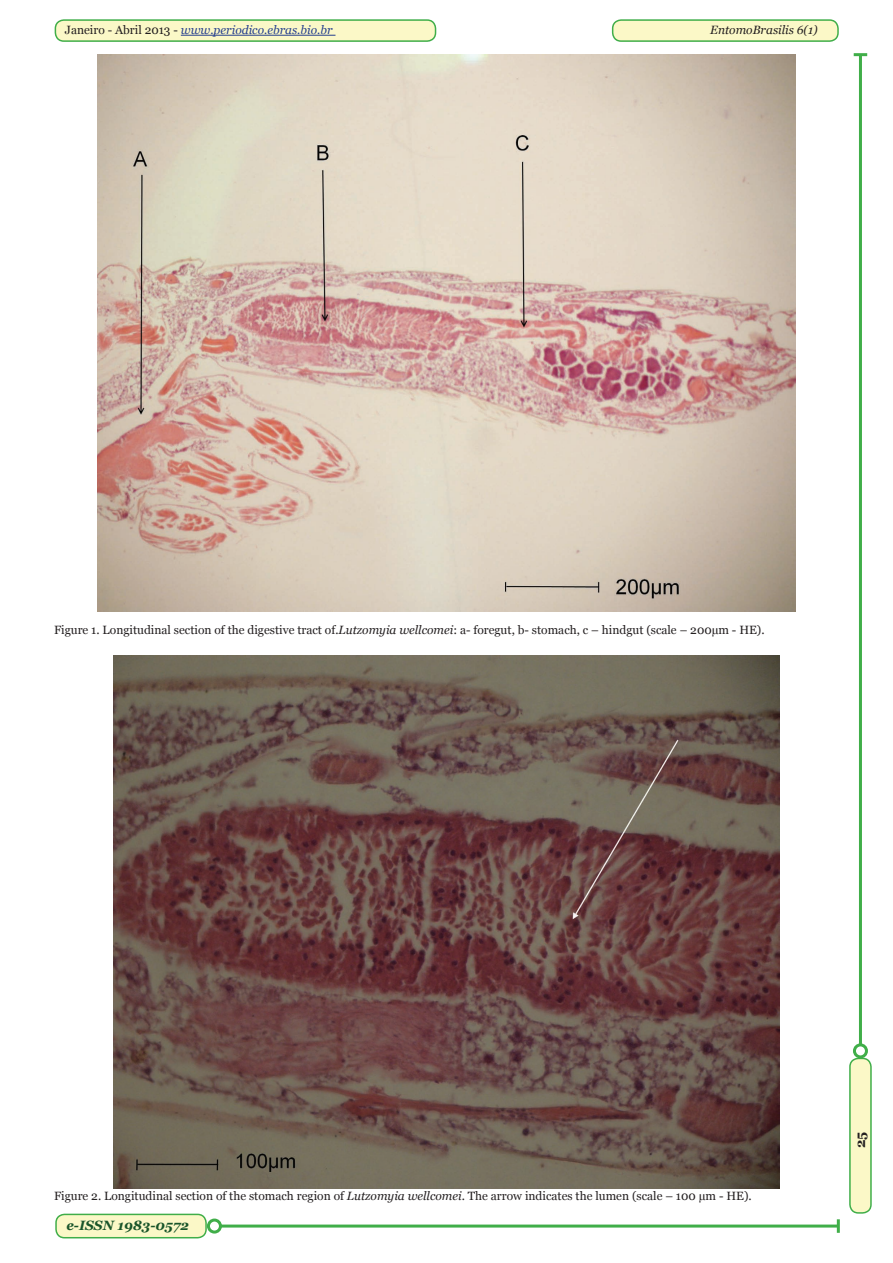
<style>
.page{position:relative;width:893px;height:1263px;background:#fff}
.page>*{position:absolute;margin:0;border:0;box-sizing:border-box;transform-origin:0 0}
.t1{font:italic 700 13.5px "Georgia";color:#19552a}
.t2{font:700 13.5px "Georgia";color:#231f20}
.t3{font:12px "Georgia";color:#231f20}
.t4{font:italic 12px "Georgia";color:#253f8e}
.t5{font:italic 12px "Georgia";color:#231f20}
.s1{font-style:normal;color:#231f20}
.s2{font-style:italic}
</style>
<div class="page">
<div style="left:55px;top:20px;width:381px;height:21px;background:#fbf8c7;border-radius:9px"></div>
<hr style="left:181px;top:35px;width:154px;height:1px;background:#253f8e">
<div style="left:55px;top:19px;width:381px;height:23px;border:2px solid #40ae49;border-radius:9px"></div>
<div style="left:613px;top:20px;width:225px;height:21px;background:#fbf8c7;border-radius:9px"></div>
<div style="left:612px;top:19px;width:227px;height:23px;border:2px solid #40ae49;border-radius:9px"></div>
<div style="left:56px;top:1214px;width:150px;height:24px;background:#fbf8c7;border-radius:9px"></div>
<div style="left:55px;top:1214px;width:152px;height:24px;border:2px solid #40ae49;border-radius:9px"></div>
<div style="left:850px;top:1058px;width:21px;height:155px;background:#fbf8c7;border-radius:9px"></div>
<div style="left:849px;top:1058px;width:23px;height:156px;border:2px solid #40ae49;border-radius:9px"></div>
<hr style="left:859px;top:55px;width:3px;height:990px;background:#40ae49">
<div style="left:853px;top:1043px;width:15px;height:15px;border:3px solid #40ae49;border-radius:50%"></div>
<svg style="left:854px;top:53px;width:13px;height:3px"></svg>
<hr style="left:220px;top:1224px;width:618px;height:3px;background:#40ae49">
<hr style="left:837px;top:1219px;width:3px;height:14px;background:#40ae49">
<div style="left:207px;top:1218px;width:15px;height:15px;border:3px solid #40ae49;border-radius:50%"></div>
<img style="left:98px;top:54px;width:697px;height:558px">
<img style="left:114px;top:656px;width:665px;height:532px">
<p class="t4" style="left:65px;top:22px;width:269px"><span class="s1">Janeiro - Abril 2013 -</span> www.periodico.ebras.bio.br</p>
<p class="t5" style="left:710px;top:22px;width:109px">EntomoBrasilis 6(1)</p>
<p class="t3" style="left:54px;top:623px;width:712px">Figure 1. Longitudinal section of the digestive tract of<span class="s2">.Lutzomyia wellcomei</span>: a- foregut, b- stomach, c – hindgut (scale – 200µm - HE).</p>
<p class="t3" style="left:54px;top:1189px;width:699px">Figure 2. Longitudinal section of the stomach region of <span class="s2">Lutzomyia wellcomei</span>. The arrow indicates the lumen (scale – 100 µm - HE).</p>
<p class="t1" style="left:66px;top:1216px;width:124px">e-ISSN 1983-0572</p>
<p class="t2" style="left:852px;top:1148px;width:18px;rotate:-90deg">25</p>
</div>
